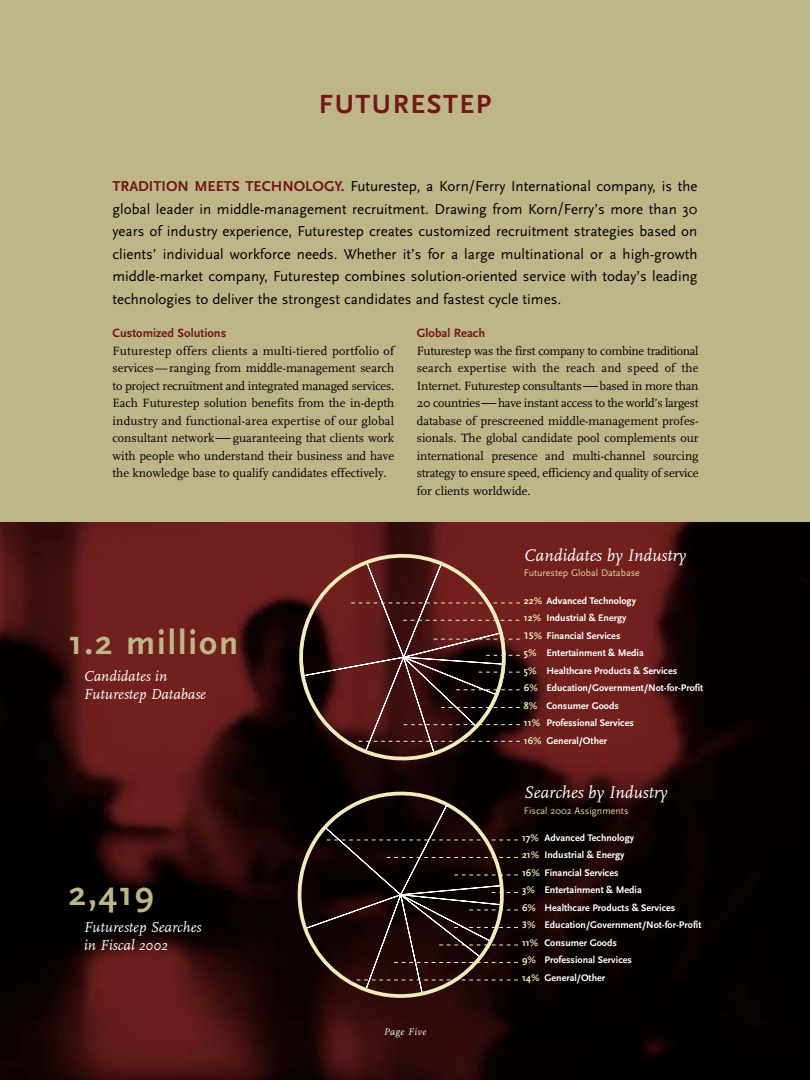
<style>
.page{position:relative;width:810px;height:1080px;background:#fff}
.page>*{position:absolute;margin:0;border:0;box-sizing:border-box;transform-origin:0 0}
.t1{font:700 35px "Scala Sans";letter-spacing:.055em;color:#beb689}
.t2{font:700 27.5px "Scala Sans";letter-spacing:.055em;color:#711917}
.t3{font:italic 17.5px "FF Scala";color:#fff}
.t4{font:15px/22.5px "Scala Sans";color:#000;text-align:justify}
.t5{font:italic 15px/18px "FF Scala";color:#fff}
.t6{font:12.5px/17.5px "FF Scala";color:#000;text-align:justify}
.t7{font:700 12.5px "Scala Sans";color:#711917}
.t8{font:700 10px/17.5px "Scala Sans";color:#fff}
.t9{font:10px "Scala Sans";color:#e3d1a0}
.t10{font:italic 10px "FF Scala";letter-spacing:.055em;color:#fff}
.s1{font-weight:700;color:#711917}
.s2{font-family:"Scala Sans";font-size:15px}
.s3{color:#f2ecbd}
.s4{font-family:"Scala Sans Figures";color:#f2ecbd}
</style>
<div class="page">
<div style="left:0;top:0;width:810px;height:522px;background:#beb689"></div>
<img style="left:0;top:522px;width:810px;height:558px">
<svg style="left:295px;top:550px;width:215px;height:215px;background:#502521"></svg>
<svg style="left:505px;top:840px;width:13px;height:1px"></svg>
<svg style="left:505px;top:857px;width:13px;height:1px"></svg>
<svg style="left:505px;top:875px;width:13px;height:1px"></svg>
<svg style="left:505px;top:892px;width:13px;height:1px"></svg>
<svg style="left:505px;top:910px;width:13px;height:1px"></svg>
<svg style="left:505px;top:927px;width:13px;height:1px"></svg>
<svg style="left:505px;top:945px;width:13px;height:1px"></svg>
<svg style="left:505px;top:962px;width:13px;height:1px"></svg>
<svg style="left:505px;top:980px;width:13px;height:1px"></svg>
<svg style="left:297px;top:782px;width:208px;height:219px;background:#271916"></svg>
<h2 class="t2" style="left:319px;top:93px;width:174px">FUTURESTEP</h2>
<p class="t4" style="left:112px;top:176px;width:587px"><span class="s1">TRADITION MEETS TECHNOLOGY.</span> Futurestep, a Korn/Ferry International company, is the global leader in middle-management recruitment. Drawing from Korn/Ferry’s more than 30 years of industry experience, Futurestep creates customized recruitment strategies based on clients’ individual workforce needs. Whether it’s for a large multinational or a high-growth middle-market company, Futurestep combines solution-oriented service with today’s leading technologies to deliver the strongest candidates and fastest cycle times.</p>
<p class="t7" style="left:112px;top:328px;width:115px">Customized Solutions</p>
<p class="t6" style="left:112px;top:343px;width:283px">Futurestep offers clients a multi-tiered portfolio of services—ranging from middle-management search to project recruitment and integrated managed services.<br>Each Futurestep solution benefits from the in-depth industry and functional-area expertise of our global consultant network<span class="s2">—</span>guaranteeing that clients work with people who understand their business and have the knowledge base to qualify candidates effectively.</p>
<p class="t7" style="left:417px;top:328px;width:70px">Global Reach</p>
<p class="t6" style="left:417px;top:343px;width:283px">Futurestep was the first company to combine traditional search expertise with the reach and speed of the Internet. Futurestep consultants<span class="s2">—</span>based in more than 20 countries<span class="s2">—</span>have instant access to the world’s largest database of prescreened middle-management profes&shy;sionals. The global candidate pool complements our international presence and multi-channel sourcing strategy to ensure speed, efficiency and quality of service for clients worldwide.</p>
<h1 class="t1" style="left:69px;top:629px;width:171px">1.2 million</h1>
<p class="t5" style="left:84px;top:669px;width:124px">Candidates in<br>Futurestep Database</p>
<h1 class="t1" style="left:69px;top:880px;width:87px">2,419</h1>
<p class="t5" style="left:84px;top:920px;width:119px">Futurestep Searches in Fiscal 2002</p>
<p class="t10" style="left:384px;top:1028px;width:44px">Page Five</p>
<h3 class="t3" style="left:524px;top:548px;width:164px">Candidates by Industry</h3>
<p class="t9" style="left:524px;top:569px;width:117px">Futurestep Global Database</p>
<p class="t8" style="left:524px;top:593px;width:181px"><span class="s3">22%</span> Advanced Technology<br><span class="s3">12%</span> Industrial &amp; Energy<br><span class="s4">15%</span> Financial Services<br><span class="s3">5%</span> Entertainment &amp; Media<br><span class="s3">5%</span> Healthcare Products &amp; Services<br><span class="s3">6%</span> Education/Government/Not-for-Profit<br><span class="s3">8%</span> Consumer Goods<br><span class="s3">11%</span> Professional Services<br><span class="s3">16%</span> General/Other</p>
<h3 class="t3" style="left:524px;top:786px;width:145px">Searches by Industry</h3>
<p class="t9" style="left:524px;top:807px;width:106px">Fiscal 2002 Assignments</p>
<p class="t8" style="left:522px;top:830px;width:181px"><span class="s3">17%</span> Advanced Technology<br><span class="s3">21%</span> Industrial &amp; Energy<br><span class="s3">16%</span> Financial Services<br><span class="s3">3%</span> Entertainment &amp; Media<br><span class="s3">6%</span> Healthcare Products &amp; Services<br><span class="s4">3%</span> Education/Government/Not-for-Profit<br><span class="s3">11%</span> Consumer Goods<br><span class="s3">9%</span> Professional Services<br><span class="s3">14%</span> General/Other</p>
</div>
